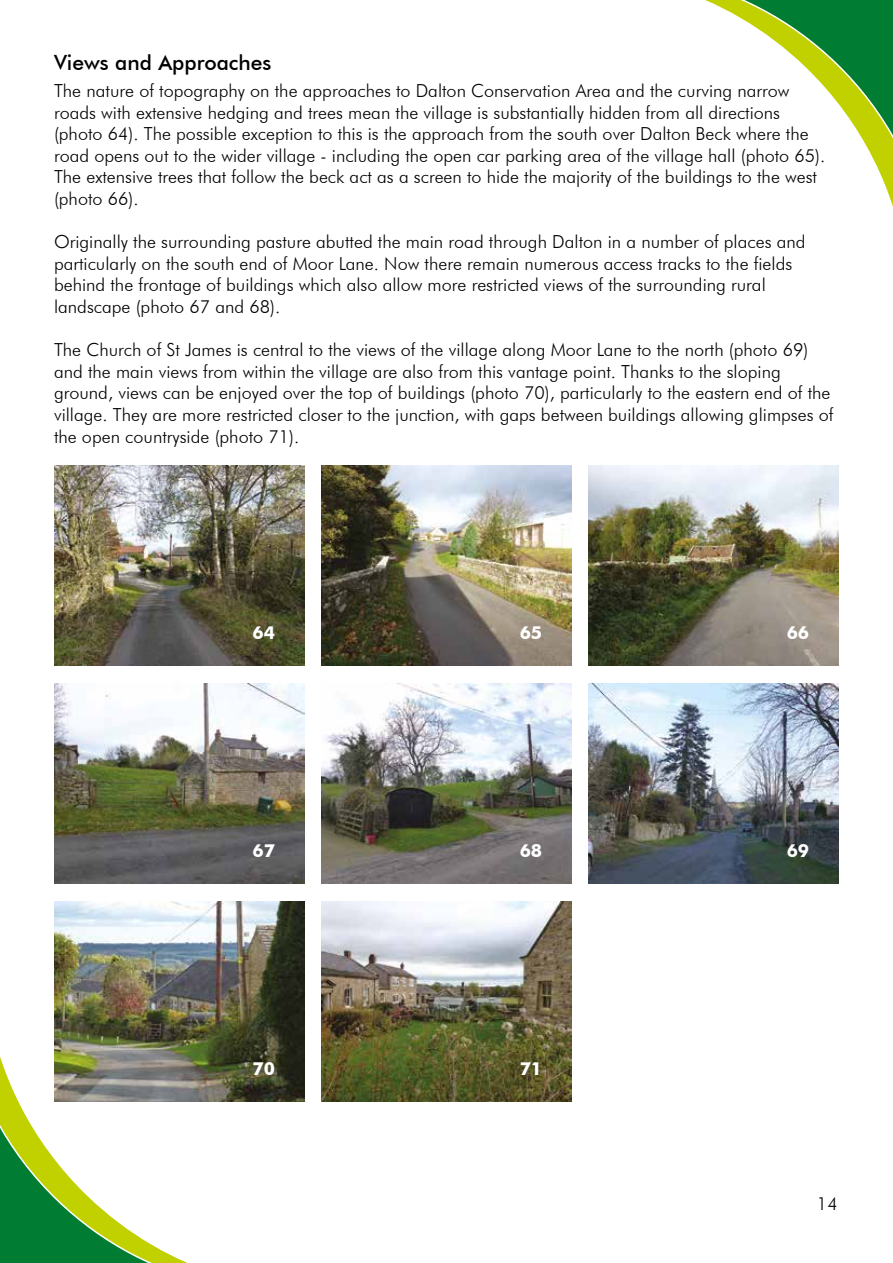
<style>
.page{position:relative;width:893px;height:1263px;background:#fff}
.page>*{position:absolute;margin:0;border:0;box-sizing:border-box;transform-origin:0 0}
.t1{font:500 21px "Futura BT";color:#000}
.t2{font:300 18px/21.6px "Futura BT";color:#000}
.t3{font:700 18px "Futura BT";color:#fff}
</style>
<div class="page">
<img style="left:588px;top:683px;width:251px;height:200px">
<img style="left:588px;top:465px;width:251px;height:200px">
<img style="left:54px;top:683px;width:251px;height:200px">
<img style="left:321px;top:683px;width:251px;height:200px">
<img style="left:54px;top:465px;width:251px;height:200px">
<img style="left:54px;top:901px;width:251px;height:200px">
<img style="left:321px;top:465px;width:251px;height:200px">
<img style="left:321px;top:901px;width:251px;height:200px">
<svg style="left:705px;top:0;width:188px;height:207px"></svg>
<img style="left:0;top:997px;width:228px;height:266px">
<p class="t1" style="left:54px;top:50px;width:219px">Views and Approaches</p>
<p class="t2" style="left:54px;top:80px;width:773px">The nature of topography on the approaches to Dalton Conservation Area and the curving narrow roads with extensive hedging and trees mean the village is substantially hidden from all directions (photo 64). The possible exception to this is the approach from the south over Dalton Beck where the road opens out to the wider village - including the open car parking area of the village hall (photo 65).<br>The extensive trees that follow the beck act as a screen to hide the majority of the buildings to the west (photo 66).</p>
<p class="t2" style="left:54px;top:231px;width:753px">Originally the surrounding pasture abutted the main road through Dalton in a number of places and particularly on the south end of Moor Lane. Now there remain numerous access tracks to the fields behind the frontage of buildings which also allow more restricted views of the surrounding rural landscape (photo 67 and 68).</p>
<p class="t2" style="left:54px;top:339px;width:781px">The Church of St James is central to the views of the village along Moor Lane to the north (photo 69) and the main views from within the village are also from this vantage point. Thanks to the sloping ground, views can be enjoyed over the top of buildings (photo 70), particularly to the eastern end of the village. They are more restricted closer to the junction, with gaps between buildings allowing glimpses of the open countryside (photo 71).</p>
<p class="t3" style="left:253px;top:622px;width:24px">64</p>
<p class="t3" style="left:520px;top:622px;width:24px">65</p>
<p class="t3" style="left:787px;top:622px;width:24px">66</p>
<p class="t3" style="left:253px;top:840px;width:24px">67</p>
<p class="t3" style="left:520px;top:840px;width:24px">68</p>
<p class="t3" style="left:253px;top:1058px;width:24px">70</p>
<p class="t3" style="left:520px;top:1058px;width:24px">71</p>
<p class="t3" style="left:787px;top:840px;width:24px">69</p>
<p class="t2" style="left:817px;top:1192px;width:22px">14</p>
</div>
